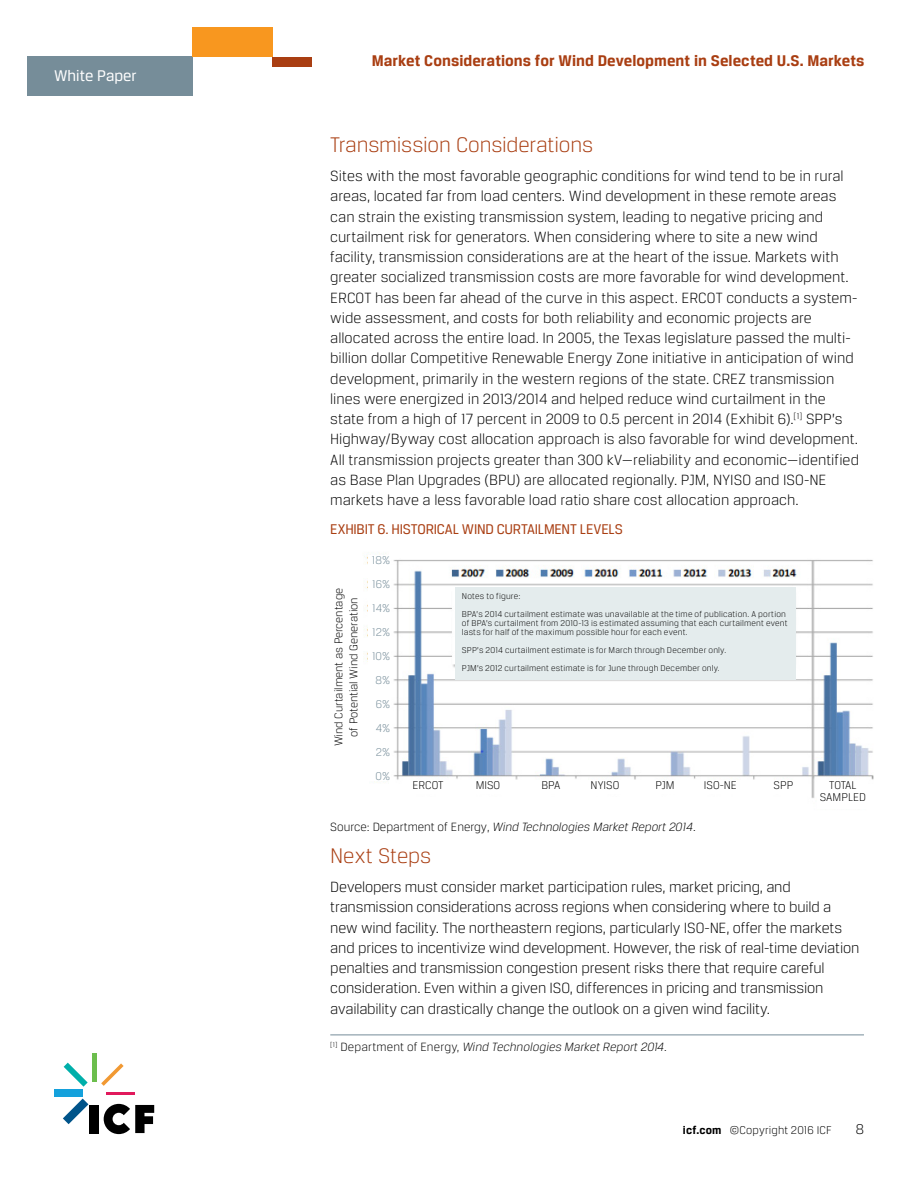
<style>
.page{position:relative;width:918px;height:1188px;background:#fff}
.page>*{position:absolute;margin:0;border:0;box-sizing:border-box;transform-origin:0 0}
.t1{font:300 22.5px "Breuer Text";letter-spacing:-.005em;color:#a93e12}
.t2{font:700 16.5px "Breuer Text";letter-spacing:.005em;color:#a93e12}
.t3{font:16.5px "Breuer Text";color:#fff}
.t4{font:300 15.75px/20.2px "Breuer Text";color:#000}
.t5{font:15px "Breuer Text";letter-spacing:-.01em;color:#a93e12}
.t6{font:300 15px "Breuer Text";color:#000}
.t7{font:italic 300 12.75px "Breuer Text";color:#000}
.t8{font:300 12px/15px "Breuer Text";color:#000;text-align:center}
.t9{font:300 12px/24px "Breuer Text";letter-spacing:-.005em;color:#768d99;text-align:center}
.t10{font:300 9px/18px "Breuer Text";letter-spacing:.02em;color:#000}
.s1{font-style:normal}
.s2{font-weight:700}
</style>
<div class="page">
<div style="left:27px;top:57px;width:165px;height:39px;background:#768d99"></div>
<div style="left:192px;top:27px;width:80px;height:30px;background:#f8971f"></div>
<div style="left:272px;top:57px;width:39px;height:10px;background:#a93e12"></div>
<img style="left:364px;top:553px;width:510px;height:245px">
<div style="left:368px;top:555px;width:22px;height:226px;background:#fff"></div>
<div style="left:403px;top:781px;width:395px;height:13px;background:#fff"></div>
<div style="left:818px;top:781px;width:50px;height:28px;background:#fff"></div>
<div style="left:455px;top:587px;width:341px;height:92px;background:#e4eced"></div>
<hr style="left:330px;top:1035px;width:534px;height:1px;background:#768d99">
<div style="left:89px;top:1105px;width:10px;height:28px;background:#000"></div>
<svg style="left:63px;top:1099px;width:25px;height:25px"></svg>
<div style="left:54px;top:1090px;width:28px;height:7px;background:#14a1dc"></div>
<svg style="left:64px;top:1063px;width:24px;height:24px"></svg>
<hr style="left:92px;top:1053px;width:4px;height:28px;background:#6cbe4d">
<svg style="left:101px;top:1063px;width:23px;height:23px"></svg>
<hr style="left:106px;top:1092px;width:28px;height:2px;background:#e1195c">
<svg style="left:104px;top:1104px;width:50px;height:30px"></svg>
<p class="t3" style="left:54px;top:67px;width:84px">White Paper</p>
<p class="t2" style="left:372px;top:52px;width:494px">Market Considerations for Wind Development in Selected U.S. Markets</p>
<h1 class="t1" style="left:330px;top:132px;width:264px">Transmission Considerations</h1>
<p class="t4" style="left:330px;top:166px;width:530px">Sites with the most favorable geographic conditions for wind tend to be in rural areas, located far from load centers. Wind development in these remote areas can strain the existing transmission system, leading to negative pricing and curtailment risk for generators. When considering where to site a new wind facility, transmission considerations are at the heart of the issue. Markets with greater socialized transmission costs are more favorable for wind development.<br>ERCOT has been far ahead of the curve in this aspect. ERCOT conducts a system&shy;wide assessment, and costs for both reliability and economic projects are allocated across the entire load. In 2005, the Texas legislature passed the multi&shy;billion dollar Competitive Renewable Energy Zone initiative in anticipation of wind development, primarily in the western regions of the state. CREZ transmission lines were energized in 2013/2014 and helped reduce wind curtailment in the state from a high of 17 percent in 2009 to 0.5 percent in 2014 (Exhibit 6).<sup>[1]</sup> SPP’s Highway/Byway cost allocation approach is also favorable for wind development.<br>All transmission projects greater than 300 kV—reliability and economic—identified as Base Plan Upgrades (BPU) are allocated regionally. PJM, NYISO and ISO-NE markets have a less favorable load ratio share cost allocation approach.</p>
<p class="t5" style="left:330px;top:520px;width:294px">EXHIBIT 6. HISTORICAL WIND CURTAILMENT LEVELS</p>
<p class="t8" style="left:331px;top:746px;width:160px;rotate:-90deg">Wind Curtailment as Percentage of Potential Wind Generation</p>
<p class="t9" style="left:372px;top:548px;width:20px">18%<br>16%<br>14%<br>12%<br>10%<br>8%<br>6%<br>4%<br>2%<br>0%</p>
<p class="t10" style="left:462px;top:587px;width:326px">Notes to figure:<br>BPA’s 2014 curtailment estimate was unavailable at the time of publication. A portion</p>
<p class="t10" style="left:462px;top:618px;width:327px;line-height:9px">of BPA’s curtailment from 2010-13 is estimated assuming that each curtailment event lasts for half of the maximum possible hour for each event.</p>
<p class="t10" style="left:462px;top:641px;width:266px">SPP’s 2014 curtailment estimate is for March through December only.<br>PJM’s 2012 curtailment estimate is for June through December only.</p>
<p class="t8" style="left:412px;top:777px;width:33px">ERCOT</p>
<p class="t8" style="left:476px;top:777px;width:26px">MISO</p>
<p class="t8" style="left:542px;top:777px;width:20px">BPA</p>
<p class="t8" style="left:591px;top:777px;width:30px">NYISO</p>
<p class="t8" style="left:655px;top:777px;width:21px">PJM</p>
<p class="t8" style="left:704px;top:777px;width:34px">ISO-NE</p>
<p class="t8" style="left:774px;top:777px;width:21px">SPP</p>
<p class="t8" style="left:820px;top:779px;width:48px;line-height:12px">TOTAL<br>SAMPLED</p>
<p class="t7" style="left:330px;top:820px;width:367px"><span class="s1">Source: Department of Energy,</span> Wind Technologies Market Report 2014<span class="s1">.</span></p>
<h1 class="t1" style="left:330px;top:843px;width:103px">Next Steps</h1>
<p class="t4" style="left:330px;top:877px;width:531px">Developers must consider market participation rules, market pricing, and transmission considerations across regions when considering where to build a new wind facility. The northeastern regions, particularly ISO-NE, offer the markets and prices to incentivize wind development. However, the risk of real-time deviation penalties and transmission congestion present risks there that require careful consideration. Even within a given ISO, differences in pricing and transmission availability can drastically change the outlook on a given wind facility.</p>
<p class="t7" style="left:330px;top:1040px;width:338px"><sup>[1]</sup> <span class="s1">Department of Energy,</span> Wind Technologies Market Report 2014<span class="s1">.</span></p>
<p class="t8" style="left:683px;top:1122px;width:150px"><span class="s2">icf.com</span> ©Copyright 2016 ICF</p>
<p class="t6" style="left:856px;top:1121px;width:10px">8</p>
</div>
